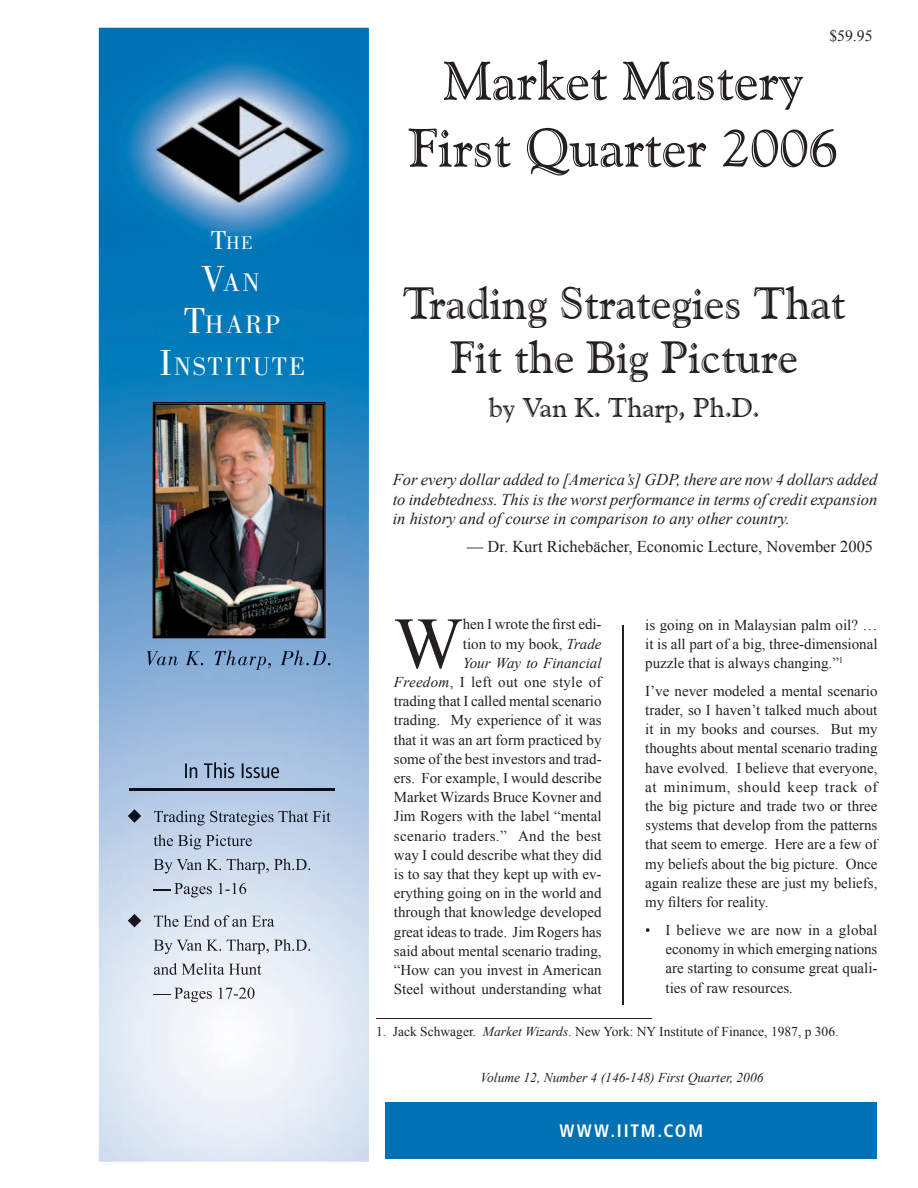
<style>
.page{position:relative;width:918px;height:1188px;background:#fff}
.page>*{position:absolute;margin:0;border:0;box-sizing:border-box;transform-origin:0 0}
.t1{font:73.05px "Times New Roman";color:#231f20}
.t2{font:54px/66.9px "Goudy Handtooled BT";color:#231f20;text-align:center}
.t3{font:45px/53.7px "Goudy Handtooled BT";color:#231f20;text-align:center}
.t4{font:27px "Goudy Handtooled BT";color:#231f20}
.t5{font:26.25px/42px "Bodoni";letter-spacing:.08em;color:#fff;text-align:center}
.t6{font:18.9px "Bodoni";color:#fff}
.t7{font:700 condensed 18px "Frutiger";letter-spacing:.1em;color:#fff}
.t8{font:italic 16.5px/19.2px "Times New Roman";color:#231f20;text-align:justify}
.t9{font:16.5px "Times New Roman";color:#231f20}
.t10{font:15.75px "Times New Roman";color:#231f20}
.t11{font:15px/19.2px "Times New Roman";color:#231f20;text-align:justify}
.t12{font:13.5px "Times New Roman";color:#231f20}
.t13{font:italic 13.5px "Times New Roman";color:#231f20}
.s1{font-size:27px}
.s2{font-size:37.5px}
.s3{font-style:italic}
</style>
<div class="page">
<img style="left:99px;top:28px;width:270px;height:1134px">
<img style="left:129px;top:789px;width:205px;height:1px">
<img style="left:185px;top:762px;width:94px;height:16px">
<img style="left:128px;top:809px;width:13px;height:14px">
<img style="left:143px;top:810px;width:188px;height:16px">
<img style="left:154px;top:835px;width:134px;height:15px">
<img style="left:154px;top:859px;width:157px;height:15px">
<img style="left:153px;top:890px;width:17px;height:4px">
<img style="left:174px;top:883px;width:38px;height:15px">
<img style="left:212px;top:883px;width:34px;height:11px">
<svg style="left:128px;top:914px;width:13px;height:13px"></svg>
<img style="left:154px;top:915px;width:48px;height:12px">
<img style="left:202px;top:915px;width:27px;height:12px">
<img style="left:232px;top:916px;width:42px;height:11px">
<svg style="left:274px;top:927px;width:14px;height:1px"></svg>
<img style="left:154px;top:939px;width:157px;height:15px">
<img style="left:154px;top:963px;width:116px;height:12px">
<img style="left:153px;top:994px;width:17px;height:5px">
<img style="left:174px;top:988px;width:38px;height:14px">
<img style="left:212px;top:987px;width:27px;height:12px">
<img style="left:239px;top:987px;width:16px;height:12px">
<hr style="left:622px;top:625px;width:2px;height:379px;background:#231f20">
<div style="left:385px;top:1102px;width:492px;height:56px;background:#0072b3"></div>
<img style="left:152px;top:402px;width:174px;height:236px">
<img style="left:154px;top:403px;width:170px;height:234px">
<img style="left:147px;top:651px;width:183px;height:19px">
<hr style="left:376px;top:1018px;width:275px;height:1px;background:#231f20">
<p class="t6" style="left:211px;top:232px;width:43px"><span class="s1">T</span>HE</p>
<h3 class="t5" style="left:159px;top:261px;width:147px"><span class="s2">V</span>AN<br><span class="s2">T</span>HARP<br><span class="s2">I</span>NSTITUTE</h3>
<p class="t10" style="left:829px;top:25px;width:45px">$59.95</p>
<h2 class="t2" style="left:409px;top:46px;width:431px">Market Mastery<br>First Quarter 2006</h2>
<h3 class="t3" style="left:403px;top:276px;width:444px">Trading Strategies That<br>Fit the Big Picture</h3>
<h3 class="t4" style="left:489px;top:391px;width:272px">by Van K. Tharp, Ph.D.</h3>
<p class="t8" style="left:393px;top:470px;width:486px">For every dollar added to [America’s] GDP, there are now 4 dollars added to indebtedness. This is the worst performance in terms of credit expansion in history and of course in comparison to any other country.</p>
<p class="t9" style="left:467px;top:535px;width:408px">— Dr. Kurt Richebächer, Economic Lecture, November 2005</p>
<h1 class="t1" style="left:394px;top:594px;width:70px">W</h1>
<p class="t11" style="left:394px;top:615px;width:209px;text-align:right">hen I wrote the first edi-<br>tion to my book, <span class="s3">Trade<br>Your Way to Financial<br>Freedom</span>, I left out one style of trading that I called mental scenario trading. My experience of it was that it was an art form practiced by some of the best investors and trad&shy;ers. For example, I would describe<br>Market Wizards Bruce Kovner and<br>Jim Rogers with the label “mental scenario traders.” And the best way I could describe what they did is to say that they kept up with ev&shy;erything going on in the world and through that knowledge developed great ideas to trade. Jim Rogers has said about mental scenario trading, “How can you invest in American<br>Steel without understanding what</p>
<p class="t11" style="left:645px;top:615px;width:234px">is going on in Malaysian palm oil? … it is all part of a big, three-dimensional puzzle that is always changing.”<sup>1</sup></p>
<p class="t11" style="left:645px;top:681px;width:234px">I’ve never modeled a mental scenario trader, so I haven’t talked much about it in my books and courses. But my thoughts about mental scenario trading have evolved. I believe that everyone, at minimum, should keep track of the big picture and trade two or three systems that develop from the patterns that seem to emerge. Here are a few of my beliefs about the big picture. Once again realize these are just my beliefs, my filters for reality.</p>
<p class="t11" style="left:666px;top:920px;width:213px;text-indent:-20px">• I believe we are now in a global economy in which emerging nations are starting to consume great quali&shy;ties of raw resources.</p>
<p class="t12" style="left:376px;top:1022px;width:464px">1. Jack Schwager. <span class="s3">Market Wizards</span>. New York: NY Institute of Finance, 1987, p 306.</p>
<p class="t13" style="left:480px;top:1069px;width:285px">Volume 12, Number 4 (146-148) First Quarter, 2006</p>
<p class="t7" style="left:559px;top:1120px;width:145px">WWW.IITM.COM</p>
</div>
